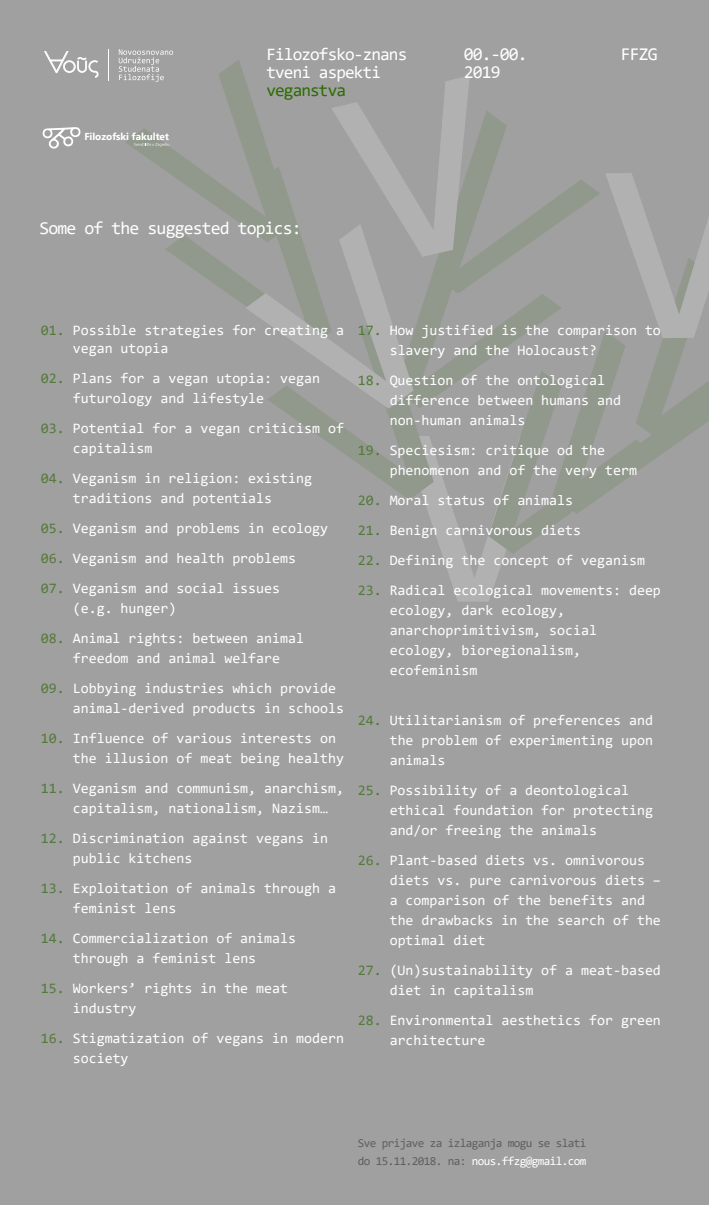
<style>
.page{position:relative;width:709px;height:1205px;background:#a0a0a0}
.page>*{position:absolute;margin:0;border:0;box-sizing:border-box;transform-origin:0 0}
.t1{font:18px/18px "Consolas";letter-spacing:-.05em;color:#fff}
.t2{font:17.5px "Consolas";letter-spacing:-.05em;color:#fff}
.t3{font:17.5px "Consolas";letter-spacing:-.05em;color:#2d6d03}
.t4{font:14.5px/20px "Consolas";color:#fff}
.t5{font:12px/18px "Consolas";letter-spacing:-.05em;color:#606060}
.t6{font:700 10.05px "Microsoft New Tai Lue";color:#fff}
.s1{color:#547a3b}
.s2{color:#fff}
</style>
<div class="page">
<svg style="left:44px;top:51px;width:55px;height:27px"></svg>
<hr style="left:108px;top:49px;width:1px;height:32px;background:#fff">
<svg style="left:43px;top:127px;width:38px;height:22px"></svg>
<svg style="left:119px;top:49px;width:590px;height:552px"></svg>
<p class="t6" style="left:84px;top:131px;width:86px">Filozofski fakultet</p>
<p class="t2" style="left:266px;top:43px;width:142px">Filozofsko-znans</p>
<p class="t1" style="left:620px;top:44px;width:38px">FFZG</p>
<p class="t2" style="left:266px;top:61px;width:116px">tveni aspekti</p>
<p class="t3" style="left:266px;top:79px;width:81px">veganstva</p>
<p class="t1" style="left:463px;top:44px;width:65px">00.-00.<br>2019</p>
<p class="t1" style="left:40px;top:219px;width:263px">Some of the suggested topics:</p>
<p class="t4" style="left:73px;top:321px;width:273px;line-height:18px;text-indent:-32px"><span class="s1">01.</span> Possible strategies for creating a vegan utopia</p>
<p class="t4" style="left:73px;top:368px;width:249px;text-indent:-32px"><span class="s1">02.</span> Plans for a vegan utopia: vegan futurology and lifestyle</p>
<p class="t4" style="left:73px;top:418px;width:273px;text-indent:-32px"><span class="s1">03.</span> Potential for a vegan criticism of capitalism</p>
<p class="t4" style="left:41px;top:468px;width:273px;text-align:center"><span class="s1">04.</span> Veganism in religion: existing traditions and potentials</p>
<p class="t4" style="left:41px;top:518px;width:289px"><span class="s1">05.</span> Veganism and problems in ecology</p>
<p class="t4" style="left:41px;top:548px;width:257px"><span class="s1">06.</span> Veganism and health problems</p>
<p class="t4" style="left:73px;top:578px;width:209px;text-indent:-32px"><span class="s1">07.</span> Veganism and social issues (e.g. hunger)</p>
<p class="t4" style="left:41px;top:628px;width:265px;text-align:center"><span class="s1">08.</span> Animal rights: between animal freedom and animal welfare</p>
<p class="t4" style="left:73px;top:678px;width:273px;text-indent:-32px"><span class="s1">09.</span> Lobbying industries which provide animal-derived products in schools</p>
<p class="t4" style="left:73px;top:728px;width:273px;text-indent:-32px"><span class="s1">10.</span> Influence of various interests on the illusion of meat being healthy</p>
<p class="t4" style="left:73px;top:778px;width:273px;text-indent:-32px"><span class="s1">11.</span> Veganism and communism, anarchism, capitalism, nationalism, Nazism…</p>
<p class="t4" style="left:73px;top:828px;width:257px;text-indent:-32px"><span class="s1">12.</span> Discrimination against vegans in public kitchens</p>
<p class="t4" style="left:73px;top:878px;width:265px;text-indent:-32px"><span class="s1">13.</span> Exploitation of animals through a feminist lens</p>
<p class="t4" style="left:41px;top:928px;width:257px;text-align:center"><span class="s1">14.</span> Commercialization of animals through a feminist lens</p>
<p class="t4" style="left:73px;top:978px;width:217px;text-indent:-32px"><span class="s1">15.</span> Workers’ rights in the meat industry</p>
<p class="t4" style="left:73px;top:1028px;width:273px;text-indent:-32px"><span class="s1">16.</span> Stigmatization of vegans in modern society</p>
<p class="t4" style="left:390px;top:320px;width:273px;text-indent:-32px"><span class="s1">17.</span> How justified is the comparison to slavery and the Holocaust?</p>
<p class="t4" style="left:390px;top:370px;width:233px;text-indent:-32px"><span class="s1">18.</span> Question of the ontological difference between humans and non-human animals</p>
<p class="t4" style="left:390px;top:440px;width:249px;text-indent:-32px"><span class="s1">19.</span> Speciesism: critique od the phenomenon and of the very term</p>
<p class="t4" style="left:358px;top:490px;width:217px"><span class="s1">20.</span> Moral status of animals</p>
<p class="t4" style="left:358px;top:520px;width:225px"><span class="s1">21.</span> Benign carnivorous diets</p>
<p class="t4" style="left:358px;top:550px;width:289px"><span class="s1">22.</span> Defining the concept of veganism</p>
<p class="t4" style="left:390px;top:580px;width:273px;text-indent:-32px"><span class="s1">23.</span> Radical ecological movements: deep ecology, dark ecology, anarchoprimitivism, social ecology, bioregionalism, ecofeminism</p>
<p class="t4" style="left:390px;top:710px;width:265px;text-align:justify;text-indent:-32px"><span class="s1">24.</span> Utilitarianism of preferences and the problem of experimenting upon animals</p>
<p class="t4" style="left:390px;top:780px;width:265px;text-indent:-32px"><span class="s1">25.</span> Possibility of a deontological ethical foundation for protecting and/or freeing the animals</p>
<p class="t4" style="left:390px;top:850px;width:273px;text-indent:-32px"><span class="s1">26.</span> Plant-based diets vs. omnivorous diets vs. pure carnivorous diets – a comparison of the benefits and the drawbacks in the search of the optimal diet</p>
<p class="t4" style="left:390px;top:960px;width:273px;text-indent:-32px"><span class="s1">27.</span> (Un)sustainability of a meat-based diet in capitalism</p>
<p class="t4" style="left:390px;top:1010px;width:273px;text-indent:-32px"><span class="s1">28.</span> Environmental aesthetics for green architecture</p>
<p class="t5" style="left:358px;top:1133px;width:230px">Sve prijave za izlaganja mogu se slati do 15.11.2018. na: <span class="s2">nous.ffzg@gmail.com</span></p>
</div>
